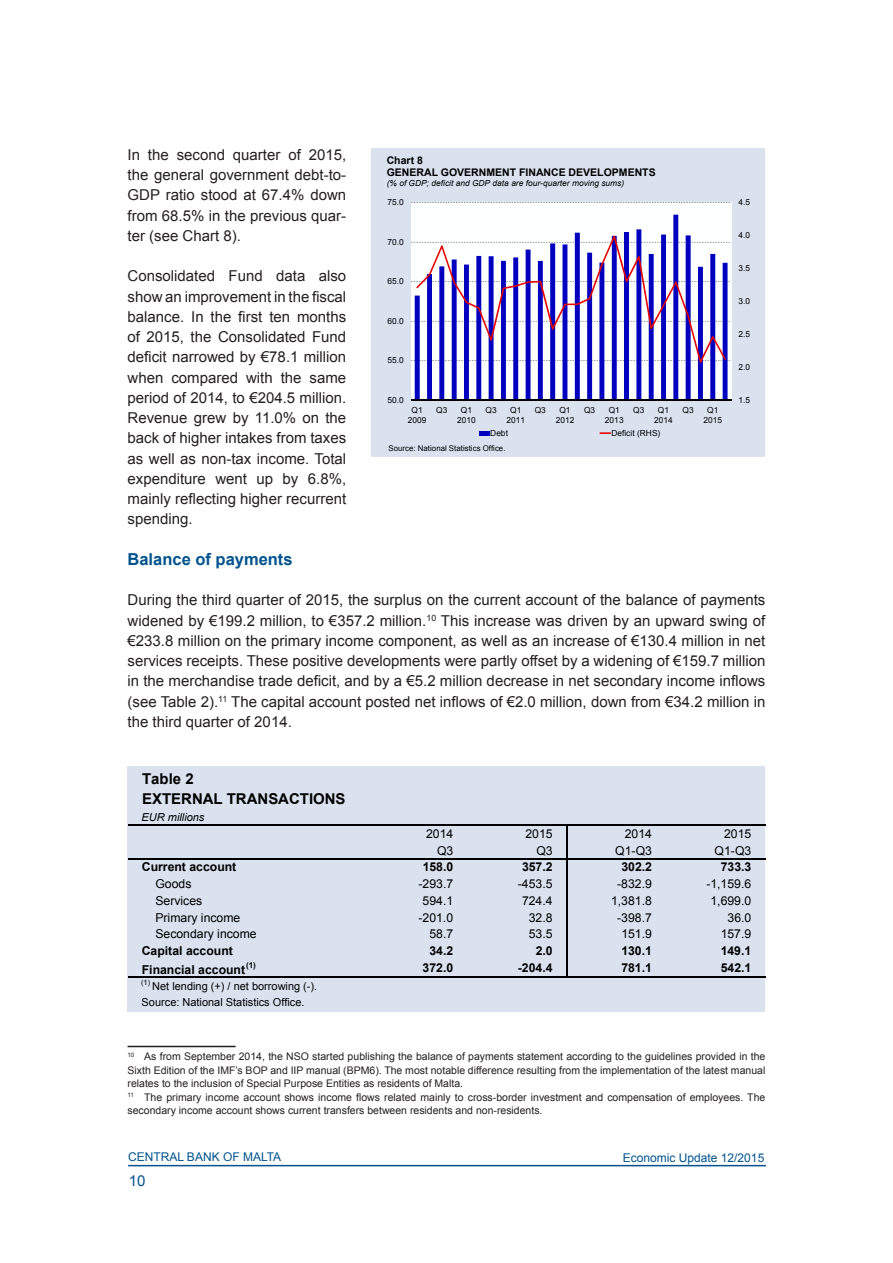
<style>
.page{position:relative;width:893px;height:1263px;background:#fff}
.page>*{position:absolute;margin:0;border:0;box-sizing:border-box;transform-origin:0 0}
.QR_Subhead_Level_1{font:700 16.5px "Arial";color:#00538d}
.QR_Normal_Text{font:15px/20.2px "Arial";color:#231f20;text-align:justify}
.t1{font:700 15px/19.6px "Arial";color:#000}
.t2{font:15px "Arial";color:#00538d}
.t3{font:12.3px "Arial";color:#000}
.t4{font:700 12.3px "Arial";color:#000}
.t5{font:12px "Arial";color:#00538d}
.t6{font:10.95px/15.6px "Arial";color:#000}
.t7{font:italic 10.95px "Arial";color:#000}
.QR_Footnote{font:10.5px/13.5px "Arial";color:#231f20;text-align:justify}
.t8{font:700 10.5px/11.6px "Arial";color:#000}
.t9{font:8.4px/9.6px "Arial";color:#000;text-align:center}
.t10{font:italic 8.4px "Arial";color:#000}
.t11{font:700 8.1px "Arial";color:#000}
.t12{font:7.8px "Arial";letter-spacing:.005em;color:#000}
.t13{font:7.35px "Arial";color:#000}
</style>
<div class="page">
<hr style="left:128px;top:1165px;width:638px;height:1px;background:#00538d">
<hr style="left:128px;top:1046px;width:108px;height:1px;background:#231f20">
<div style="left:128px;top:766px;width:637px;height:245px;background:#dbe2ef"></div>
<hr style="left:566px;top:826px;width:1px;height:151px;background:#000">
<hr style="left:128px;top:824px;width:637px;height:2px;background:#000">
<hr style="left:128px;top:858px;width:637px;height:1px;background:#000">
<hr style="left:128px;top:976px;width:637px;height:1px;background:#000">
<div style="left:372px;top:149px;width:393px;height:308px;background:#dbe2ef"></div>
<svg style="left:411px;top:202px;width:319px;height:159px;background:#f6f7fa"></svg>
<svg style="left:415px;top:215px;width:312px;height:185px;background:#b6b6e9"></svg>
<hr style="left:411px;top:400px;width:320px;height:1px;background:#000">
<svg style="left:416px;top:236px;width:310px;height:127px;background:#a59fe0"></svg>
<hr style="left:479px;top:431px;width:10px;height:4px;background:#0000be">
<svg style="left:599px;top:432px;width:12px;height:2px"></svg>
<p class="QR_Normal_Text" style="left:128px;top:145px;width:220px">In the second quarter of 2015, the general government debt-to-GDP ratio stood at 67.4% down from 68.5% in the previous quar&shy;ter (see Chart 8).</p>
<p class="QR_Normal_Text" style="left:128px;top:266px;width:220px">Consolidated Fund data also show an improvement in the fiscal balance. In the first ten months of 2015, the Consolidated Fund deficit narrowed by €78.1 million when compared with the same period of 2014, to €204.5 million.<br>Revenue grew by 11.0% on the back of higher intakes from taxes as well as non-tax income. Total expenditure went up by 6.8%, mainly reflecting higher recurrent spending.</p>
<p class="QR_Subhead_Level_1" style="left:128px;top:548px;width:167px">Balance of payments</p>
<p class="QR_Normal_Text" style="left:128px;top:590px;width:639px">During the third quarter of 2015, the surplus on the current account of the balance of payments widened by €199.2 million, to €357.2 million.<sup>10</sup> This increase was driven by an upward swing of €233.8 million on the primary income component, as well as an increase of €130.4 million in net services receipts. These positive developments were partly offset by a widening of €159.7 million in the merchandise trade deficit, and by a €5.2 million decrease in net secondary income inflows (see Table 2).<sup>11</sup> The capital account posted net inflows of €2.0 million, down from €34.2 million in the third quarter of 2014.</p>
<p class="t8" style="left:387px;top:155px;width:271px">Chart 8<br>GENERAL GOVERNMENT FINANCE DEVELOPMENTS</p>
<p class="t10" style="left:387px;top:177px;width:239px">(% of GDP; deficit and GDP data are four-quarter moving sums)</p>
<p class="t9" style="left:387px;top:198px;width:18px">75.0</p>
<p class="t9" style="left:738px;top:198px;width:13px">4.5</p>
<p class="t9" style="left:738px;top:231px;width:13px">4.0</p>
<p class="t9" style="left:387px;top:237px;width:18px">70.0</p>
<p class="t9" style="left:738px;top:264px;width:13px">3.5</p>
<p class="t9" style="left:387px;top:277px;width:18px">65.0</p>
<p class="t9" style="left:738px;top:296px;width:13px">3.0</p>
<p class="t9" style="left:387px;top:316px;width:18px">60.0</p>
<p class="t9" style="left:738px;top:329px;width:13px">2.5</p>
<p class="t9" style="left:387px;top:356px;width:18px">55.0</p>
<p class="t9" style="left:738px;top:362px;width:13px">2.0</p>
<p class="t9" style="left:387px;top:395px;width:18px">50.0</p>
<p class="t9" style="left:738px;top:395px;width:13px">1.5</p>
<p class="t9" style="left:408px;top:405px;width:20px">Q1<br>2009</p>
<p class="t9" style="left:436px;top:405px;width:13px">Q3</p>
<p class="t9" style="left:457px;top:405px;width:20px">Q1<br>2010</p>
<p class="t9" style="left:485px;top:405px;width:13px">Q3</p>
<p class="t9" style="left:506px;top:405px;width:20px">Q1<br>2011</p>
<p class="t9" style="left:535px;top:405px;width:13px">Q3</p>
<p class="t9" style="left:556px;top:405px;width:20px">Q1<br>2012</p>
<p class="t9" style="left:584px;top:405px;width:13px">Q3</p>
<p class="t9" style="left:605px;top:405px;width:20px">Q1<br>2013</p>
<p class="t9" style="left:633px;top:405px;width:13px">Q3</p>
<p class="t9" style="left:654px;top:405px;width:20px">Q1<br>2014</p>
<p class="t9" style="left:683px;top:405px;width:13px">Q3</p>
<p class="t9" style="left:703px;top:405px;width:20px">Q1<br>2015</p>
<p class="t9" style="left:490px;top:428px;width:19px">Debt</p>
<p class="t9" style="left:611px;top:428px;width:50px">Deficit (RHS)</p>
<p class="t12" style="left:389px;top:443px;width:118px">Source: National Statistics Office.</p>
<p class="t1" style="left:142px;top:770px;width:205px">Table 2<br>EXTERNAL TRANSACTIONS</p>
<p class="t7" style="left:142px;top:810px;width:64px">EUR millions</p>
<p class="t3" style="left:426px;top:825px;width:29px">2014</p>
<p class="t3" style="left:525px;top:825px;width:29px">2015</p>
<p class="t3" style="left:625px;top:825px;width:29px">2014</p>
<p class="t3" style="left:724px;top:825px;width:29px">2015</p>
<p class="t3" style="left:437px;top:842px;width:18px">Q3</p>
<p class="t3" style="left:536px;top:842px;width:18px">Q3</p>
<p class="t3" style="left:615px;top:842px;width:38px">Q1-Q3</p>
<p class="t3" style="left:715px;top:842px;width:38px">Q1-Q3</p>
<p class="t4" style="left:142px;top:859px;width:96px">Current account</p>
<p class="t4" style="left:423px;top:859px;width:32px">158.0</p>
<p class="t4" style="left:522px;top:859px;width:32px">357.2</p>
<p class="t4" style="left:621px;top:859px;width:32px">302.2</p>
<p class="t4" style="left:721px;top:859px;width:32px">733.3</p>
<p class="t3" style="left:155px;top:876px;width:38px">Goods</p>
<p class="t3" style="left:418px;top:876px;width:36px">-293.7</p>
<p class="t3" style="left:518px;top:876px;width:36px">-453.5</p>
<p class="t3" style="left:617px;top:876px;width:36px">-832.9</p>
<p class="t3" style="left:706px;top:876px;width:46px">-1,159.6</p>
<p class="t3" style="left:155px;top:892px;width:48px">Services</p>
<p class="t3" style="left:423px;top:892px;width:32px">594.1</p>
<p class="t3" style="left:522px;top:892px;width:32px">724.4</p>
<p class="t3" style="left:611px;top:892px;width:42px">1,381.8</p>
<p class="t3" style="left:710px;top:892px;width:42px">1,699.0</p>
<p class="t3" style="left:155px;top:909px;width:87px">Primary income</p>
<p class="t3" style="left:418px;top:909px;width:36px">-201.0</p>
<p class="t3" style="left:529px;top:909px;width:25px">32.8</p>
<p class="t3" style="left:617px;top:909px;width:36px">-398.7</p>
<p class="t3" style="left:727px;top:909px;width:25px">36.0</p>
<p class="t3" style="left:155px;top:926px;width:103px">Secondary income</p>
<p class="t3" style="left:429px;top:926px;width:25px">58.7</p>
<p class="t3" style="left:529px;top:926px;width:25px">53.5</p>
<p class="t3" style="left:621px;top:926px;width:32px">151.9</p>
<p class="t3" style="left:721px;top:926px;width:32px">157.9</p>
<p class="t4" style="left:142px;top:942px;width:93px">Capital account</p>
<p class="t4" style="left:429px;top:942px;width:25px">34.2</p>
<p class="t4" style="left:536px;top:942px;width:19px">2.0</p>
<p class="t4" style="left:621px;top:942px;width:32px">130.1</p>
<p class="t4" style="left:721px;top:942px;width:32px">149.1</p>
<p class="t4" style="left:142px;top:961px;width:105px">Financial account</p>
<p class="t11" style="left:246px;top:959px;width:11px">(1)</p>
<p class="t4" style="left:423px;top:960px;width:32px">372.0</p>
<p class="t4" style="left:518px;top:960px;width:36px">-204.4</p>
<p class="t4" style="left:621px;top:960px;width:32px">781.1</p>
<p class="t4" style="left:721px;top:960px;width:32px">542.1</p>
<p class="t13" style="left:141px;top:977px;width:11px">(1)</p>
<p class="t6" style="left:142px;top:979px;width:177px;text-indent:11px">Net lending (+) / net borrowing (-).<br>Source: National Statistics Office.</p>
<p class="QR_Footnote" style="left:128px;top:1050px;width:639px"><sup>10</sup> As from September 2014, the NSO started publishing the balance of payments statement according to the guidelines provided in the Sixth Edition of the IMF’s BOP and IIP manual (BPM6). The most notable difference resulting from the implementation of the latest manual relates to the inclusion of Special Purpose Entities as residents of Malta.</p>
<p class="QR_Footnote" style="left:128px;top:1090px;width:639px"><sup>11</sup> The primary income account shows income flows related mainly to cross-border investment and compensation of employees. The secondary income account shows current transfers between residents and non-residents.</p>
<p class="t5" style="left:128px;top:1149px;width:155px">CENTRAL BANK OF MALTA</p>
<p class="t5" style="left:623px;top:1150px;width:143px">Economic Update 12/2015</p>
<p class="t2" style="left:129px;top:1171px;width:18px">10</p>
</div>
